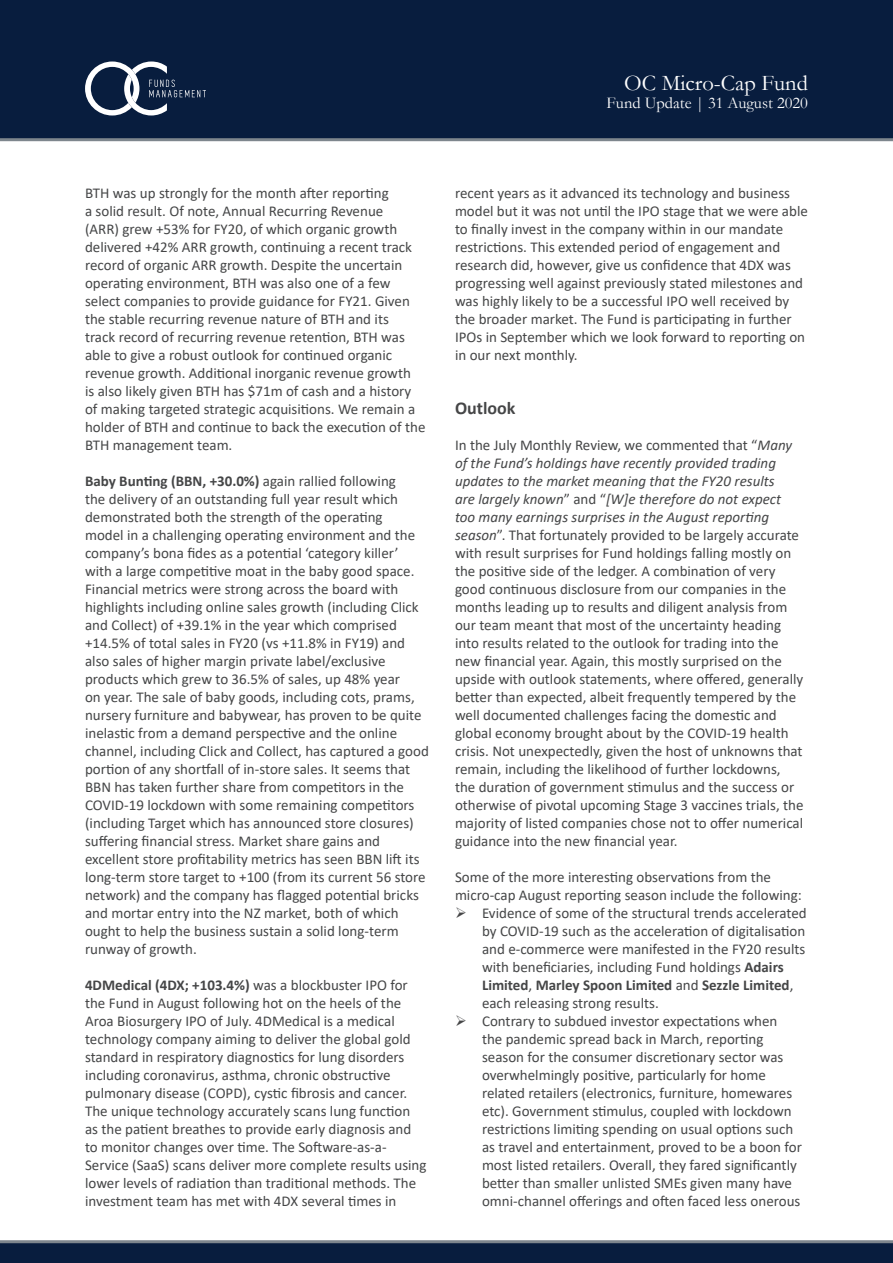
<style>
.page{position:relative;width:893px;height:1263px;background:#fff}
.page>*{position:absolute;margin:0;border:0;box-sizing:border-box;transform-origin:0 0}
.t1{font:22.5px "Garamond";color:#fff}
.t2{font:700 18px "Calibri";color:#454647}
.t3{font:16.5px "Garamond";color:#fff}
.t4{font:15px/18px "Calibri";color:#454647}
.s1{font-weight:700}
.s2{font-style:italic}
</style>
<div class="page">
<div style="left:0;top:1242px;width:893px;height:21px;background:#081d3e"></div>
<hr style="left:0;top:1240px;width:893px;height:3px;background:#7e868d">
<div style="left:0;top:0;width:893px;height:138px;background:#081d3e"></div>
<hr style="left:0;top:138px;width:893px;height:3px;background:#7e868d">
<svg style="left:85px;top:61px;width:121px;height:54px"></svg>
<h1 class="t1" style="left:624px;top:68px;width:185px">OC Micro-Cap Fund</h1>
<p class="t3" style="left:607px;top:92px;width:203px">Fund Update | 31 August 2020</p>
<p class="t4" style="left:85px;top:184px;width:342px">BTH was up strongly for the month after reporting<br>a solid result. Of note, Annual Recurring Revenue<br>(ARR) grew +53% for FY20, of which organic growth delivered +42% ARR growth, continuing a recent track record of organic ARR growth. Despite the uncertain operating environment, BTH was also one of a few select companies to provide guidance for FY21. Given the stable recurring revenue nature of BTH and its<br>track record of recurring revenue retention, BTH was able to give a robust outlook for continued organic revenue growth. Additional inorganic revenue growth<br>is also likely given BTH has $71m of cash and a history of making targeted strategic acquisitions. We remain a holder of BTH and continue to back the execution of the BTH management team.</p>
<p class="t4" style="left:85px;top:472px;width:345px"><span class="s1">Baby Bunting (BBN, +30.0%)</span> again rallied following<br>the delivery of an outstanding full year result which demonstrated both the strength of the operating<br>model in a challenging operating environment and the company’s bona fides as a potential ‘category killer’ with a large competitive moat in the baby good space.<br>Financial metrics were strong across the board with highlights including online sales growth (including Click and Collect) of +39.1% in the year which comprised +14.5% of total sales in FY20 (vs +11.8% in FY19) and also sales of higher margin private label/exclusive products which grew to 36.5% of sales, up 48% year<br>on year. The sale of baby goods, including cots, prams, nursery furniture and babywear, has proven to be quite inelastic from a demand perspective and the online channel, including Click and Collect, has captured a good portion of any shortfall of in-store sales. It seems that BBN has taken further share from competitors in the COVID-19 lockdown with some remaining competitors (including Target which has announced store closures) suffering financial stress. Market share gains and excellent store profitability metrics has seen BBN lift its long-term store target to +100 (from its current 56 store network) and the company has flagged potential bricks and mortar entry into the NZ market, both of which ought to help the business sustain a solid long-term runway of growth.</p>
<p class="t4" style="left:85px;top:976px;width:343px"><span class="s1">4DMedical (4DX; +103.4%)</span> was a blockbuster IPO for the Fund in August following hot on the heels of the Aroa Biosurgery IPO of July. 4DMedical is a medical technology company aiming to deliver the global gold standard in respiratory diagnostics for lung disorders including coronavirus, asthma, chronic obstructive pulmonary disease (COPD), cystic fibrosis and cancer.<br>The unique technology accurately scans lung function as the patient breathes to provide early diagnosis and to monitor changes over time. The Software-as-a-Service (SaaS) scans deliver more complete results using lower levels of radiation than traditional methods. The investment team has met with 4DX several times in</p>
<p class="t4" style="left:455px;top:184px;width:354px">recent years as it advanced its technology and business model but it was not until the IPO stage that we were able to finally invest in the company within in our mandate restrictions. This extended period of engagement and research did, however, give us confidence that 4DX was progressing well against previously stated milestones and was highly likely to be a successful IPO well received by the broader market. The Fund is participating in further IPOs in September which we look forward to reporting on in our next monthly.</p>
<p class="t2" style="left:455px;top:395px;width:62px">Outlook</p>
<p class="t4" style="left:455px;top:436px;width:350px">In the July Monthly Review, we commented that “<span class="s2">Many of the Fund’s holdings have recently provided trading updates to the market meaning that the FY20 results<br>are largely known</span>” and “<span class="s2">[W]e therefore do not expect too many earnings surprises in the August reporting season</span>”. That fortunately provided to be largely accurate with result surprises for Fund holdings falling mostly on the positive side of the ledger. A combination of very good continuous disclosure from our companies in the months leading up to results and diligent analysis from our team meant that most of the uncertainty heading into results related to the outlook for trading into the new financial year. Again, this mostly surprised on the upside with outlook statements, where offered, generally better than expected, albeit frequently tempered by the well documented challenges facing the domestic and global economy brought about by the COVID-19 health crisis. Not unexpectedly, given the host of unknowns that remain, including the likelihood of further lockdowns, the duration of government stimulus and the success or otherwise of pivotal upcoming Stage 3 vaccines trials, the majority of listed companies chose not to offer numerical guidance into the new financial year.</p>
<p class="t4" style="left:455px;top:868px;width:348px">Some of the more interesting observations from the micro-cap August reporting season include the following:</p>
<p class="t4" style="left:482px;top:904px;width:326px">Evidence of some of the structural trends accelerated by COVID-19 such as the acceleration of digitalisation and e-commerce were manifested in the FY20 results with beneficiaries, including Fund holdings <span class="s1">Adairs Limited</span>, <span class="s1">Marley Spoon Limited</span> and <span class="s1">Sezzle Limited</span>, each releasing strong results.</p>
<p class="t4" style="left:482px;top:1012px;width:321px">Contrary to subdued investor expectations when<br>the pandemic spread back in March, reporting season for the consumer discretionary sector was overwhelmingly positive, particularly for home related retailers (electronics, furniture, homewares etc). Government stimulus, coupled with lockdown restrictions limiting spending on usual options such as travel and entertainment, proved to be a boon for most listed retailers. Overall, they fared significantly better than smaller unlisted SMEs given many have omni-channel offerings and often faced less onerous</p>
</div>
